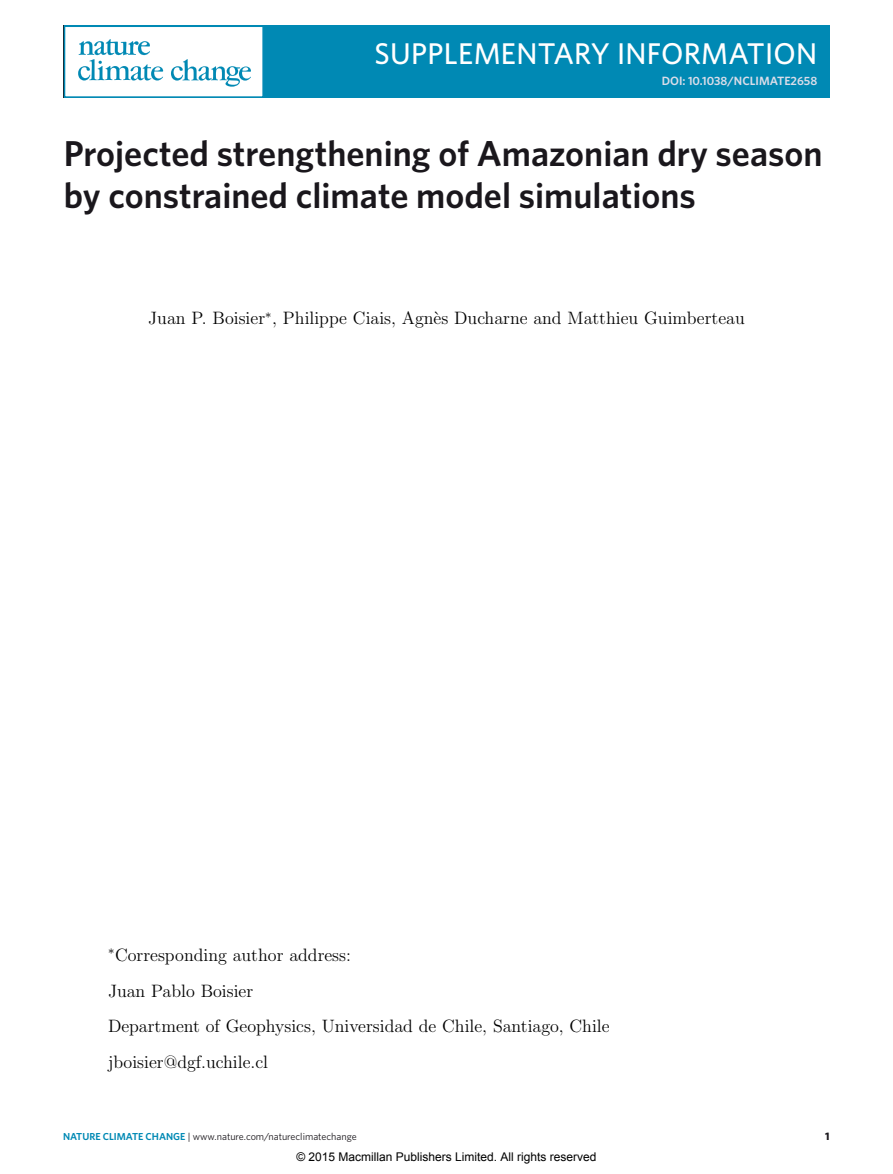
<style>
.page{position:relative;width:893px;height:1174px;background:#fff}
.page>*{position:absolute;margin:0;border:0;box-sizing:border-box;transform-origin:0 0}
.t1{font:600 36px/42px "Whitney";color:#1a171c}
.t2{font:500 30px "Whitney";letter-spacing:.01em;color:#fff}
.t3{font:25.8px "CMBX12";color:#000}
.t4{font:18px/35.8px "CMR12";color:#000}
.t5{font:12px "Arial";color:#000}
.t6{font:600 12px "Whitney";color:#dbdde9}
.t7{font:700 10.8px "Whitney";color:#1a171c}
.t8{font:10.2px "Whitney";color:#1a171c}
.s1{font-weight:600;color:#0089b4}
</style>
<div class="page">
<div style="left:64px;top:26px;width:765px;height:72px;background:#0089b4"></div>
<div style="left:64px;top:26px;width:200px;height:72px;background:#fff;border:2px solid #0089b4"></div>
<svg style="left:171px;top:59px;width:80px;height:28px"></svg>
<svg style="left:78px;top:39px;width:85px;height:41px"></svg>
<h2 class="t2" style="left:375px;top:34px;width:444px">SUPPLEMENTARY INFORMATION</h2>
<p class="t6" style="left:662px;top:73px;width:157px">DOI: 10.1038/NCLIMATE2658</p>
<h1 class="t1" style="left:64px;top:132px;width:760px">Projected strengthening of Amazonian dry season by constrained climate model simulations</h1>
<h3 class="t3" style="left:108px;top:154px;width:678px">Projected strengthening of Amazonian dry season by</h3>
<p class="t4" style="left:148px;top:302px;width:598px">Juan P. Boisier<sup>∗</sup>, Philippe Ciais, Agn`es Ducharne and Matthieu Guimberteau</p>
<p class="t4" style="left:108px;top:938px;width:503px"><sup>∗</sup>Corresponding author address:<br>Juan Pablo Boisier<br>Department of Geophysics, Universidad de Chile, Santiago, Chile jboisier@dgf.uchile.cl</p>
<p class="t8" style="left:63px;top:1129px;width:295px"><span class="s1">NATURE CLIMATE CHANGE</span> | www.nature.com/natureclimatechange</p>
<p class="t7" style="left:825px;top:1129px;width:6px">1</p>
<p class="t5" style="left:296px;top:1148px;width:302px">© 2015 Macmillan Publishers Limited. All rights reserved</p>
</div>
